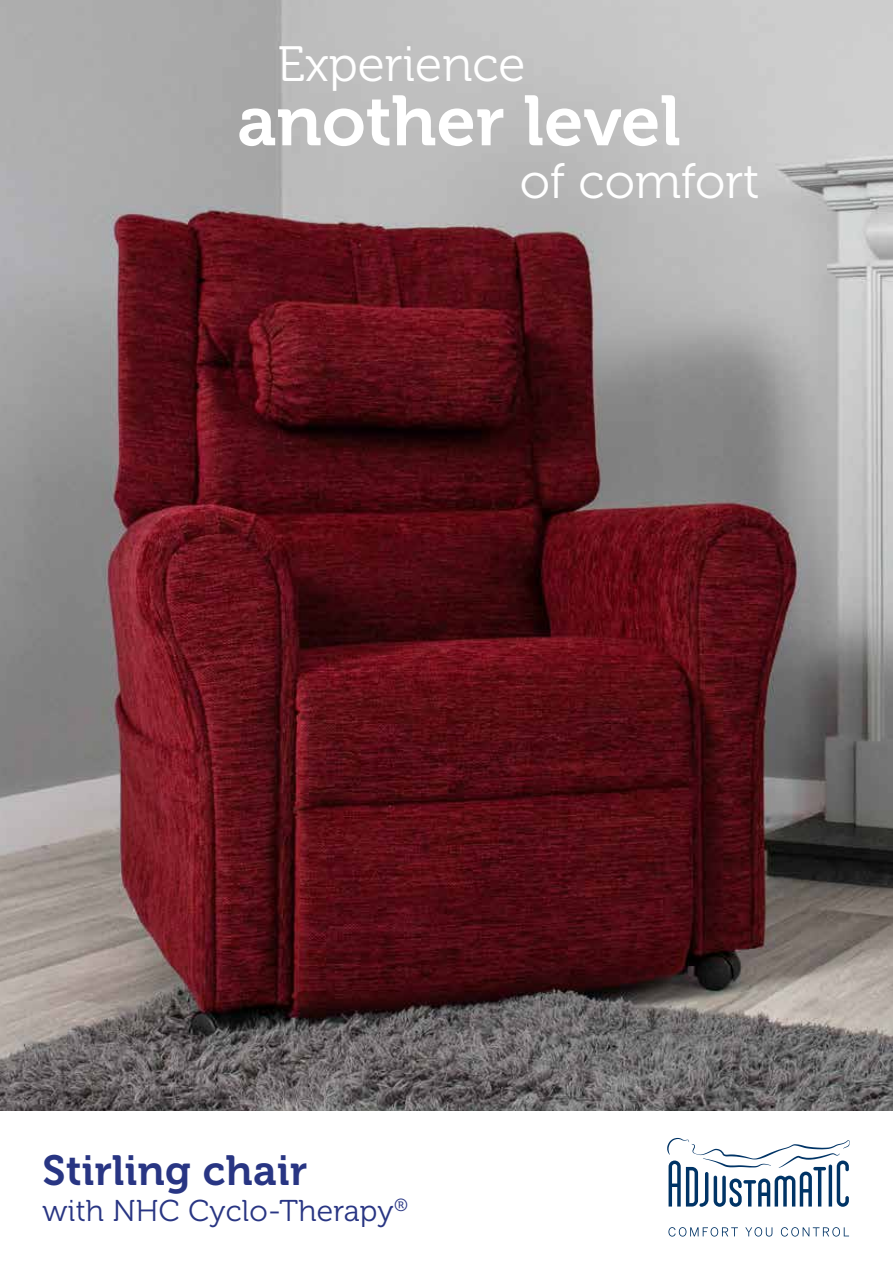
<style>
.page{position:relative;width:893px;height:1263px;background:#fff}
.page>*{position:absolute;margin:0;border:0;box-sizing:border-box;transform-origin:0 0}
.t1{font:70.5px "Museo 700";color:#fff}
.t2{font:49.5px "Museo 300";color:#fff}
.t3{font:42px "Museo 700";letter-spacing:.01em;color:#283583}
.t4{font:30px "Museo 300";letter-spacing:.01em;color:#283583}
</style>
<div class="page">
<img style="left:0;top:0;width:893px;height:1110px">
<svg style="left:667px;top:1138px;width:183px;height:69px"></svg>
<svg style="left:668px;top:1227px;width:70px;height:9px"></svg>
<svg style="left:745px;top:1227px;width:27px;height:9px"></svg>
<svg style="left:781px;top:1227px;width:68px;height:9px"></svg>
<h2 class="t2" style="left:277px;top:37px;width:250px">Experience</h2>
<h1 class="t1" style="left:237px;top:82px;width:445px">another level</h1>
<h2 class="t2" style="left:520px;top:154px;width:241px">of comfort</h2>
<h3 class="t3" style="left:43px;top:1147px;width:266px">Stirling chair</h3>
<p class="t4" style="left:43px;top:1194px;width:367px">with NHC Cyclo-Therapy<sup>®</sup></p>
</div>
